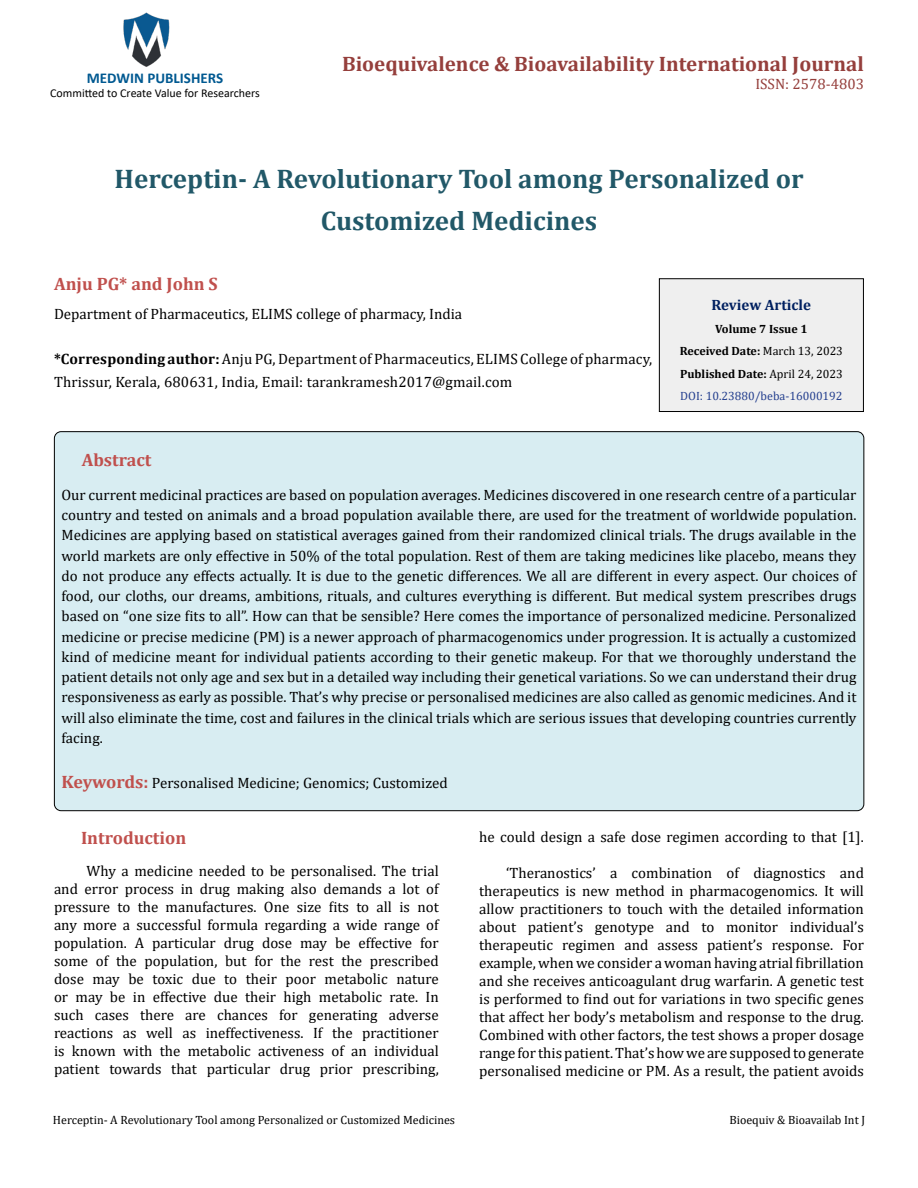
<style>
.page{position:relative;width:918px;height:1188px;background:#fff}
.page>*{position:absolute;margin:0;border:0;box-sizing:border-box;transform-origin:0 0}
.t1{font:700 27px/42px "Cambria";color:#215868;text-align:center}
.t2{font:700 21px "Cambria";color:#953f3c}
.t3{font:700 18px "Cambria";color:#c0504d}
.t4{font:15px/18px "Cambria";color:#000;text-align:justify}
.t5{font:700 15px "Calibri";color:#005991}
.t6{font:15px "Cambria";color:#953f3c}
.t7{font:700 15px "Cambria";color:#002060}
.t8{font:700 12px/22.5px "Cambria";color:#000;text-align:center}
.t9{font:12px "Cambria";color:#000}
.t10{font:12px "Calibri";color:#000}
.s1{font-weight:700}
.s2{font-weight:400}
.s3{font-weight:400;color:#25408f}
.s4{font-weight:700;font-size:18px;color:#c0504d}
</style>
<div class="page">
<img style="left:123px;top:12px;width:47px;height:55px">
<div style="left:659px;top:279px;width:204px;height:133px;background:#efefef"></div>
<div style="left:659px;top:278px;width:205px;height:134px;border:1px solid #000"></div>
<div style="left:54px;top:432px;width:810px;height:379px;background:#d8edf2;border-radius:7px"></div>
<p class="t5" style="left:87px;top:67px;width:138px">MEDWIN PUBLISHERS</p>
<p class="t10" style="left:50px;top:85px;width:211px">Committed to Create Value for Researchers</p>
<h2 class="t2" style="left:342px;top:49px;width:523px">Bioequivalence &amp; Bioavailability International Journal</h2>
<p class="t6" style="left:755px;top:75px;width:110px">ISSN: 2578-4803</p>
<h1 class="t1" style="left:115px;top:157px;width:691px">Herceptin- A Revolutionary Tool among Personalized or<br>Customized Medicines</h1>
<p class="t3" style="left:54px;top:271px;width:165px">Anju PG* and John S</p>
<p class="t4" style="left:54px;top:305px;width:410px">Department of Pharmaceutics, ELIMS college of pharmacy, India</p>
<p class="t4" style="left:54px;top:348px;width:600px;line-height:22.5px"><span class="s1">*Corresponding author:</span> Anju PG, Department of Pharmaceutics, ELIMS College of pharmacy,<br>Thrissur, Kerala, 680631, India, Email: tarankramesh2017@gmail.com</p>
<p class="t7" style="left:712px;top:295px;width:101px">Review Article</p>
<p class="t8" style="left:680px;top:317px;width:165px">Volume 7 Issue 1<br>Received Date: <span class="s2">March 13, 2023<br></span>Published Date: <span class="s2">April 24, 2023<br></span><span class="s3">DOI: 10.23880/beba-16000192</span></p>
<p class="t3" style="left:82px;top:447px;width:71px">Abstract</p>
<p class="t4" style="left:62px;top:485px;width:797px;line-height:20.2px">Our current medicinal practices are based on population averages. Medicines discovered in one research centre of a particular country and tested on animals and a broad population available there, are used for the treatment of worldwide population.<br>Medicines are applying based on statistical averages gained from their randomized clinical trials. The drugs available in the world markets are only effective in 50% of the total population. Rest of them are taking medicines like placebo, means they do not produce any effects actually. It is due to the genetic differences. We all are different in every aspect. Our choices of food, our cloths, our dreams, ambitions, rituals, and cultures everything is different. But medical system prescribes drugs based on “one size fits to all”. How can that be sensible? Here comes the importance of personalized medicine. Personalized medicine or precise medicine (PM) is a newer approach of pharmacogenomics under progression. It is actually a customized kind of medicine meant for individual patients according to their genetic makeup. For that we thoroughly understand the patient details not only age and sex but in a detailed way including their genetical variations. So we can understand their drug responsiveness as early as possible. That’s why precise or personalised medicines are also called as genomic medicines. And it will also eliminate the time, cost and failures in the clinical trials which are serious issues that developing countries currently facing.</p>
<p class="t4" style="left:62px;top:774px;width:388px"><span class="s4">Keywords:</span> Personalised Medicine; Genomics; Customized</p>
<p class="t3" style="left:81px;top:825px;width:107px">Introduction</p>
<p class="t4" style="left:54px;top:862px;width:386px;text-indent:33px">Why a medicine needed to be personalised. The trial and error process in drug making also demands a lot of pressure to the manufactures. One size fits to all is not any more a successful formula regarding a wide range of population. A particular drug dose may be effective for some of the population, but for the rest the prescribed dose may be toxic due to their poor metabolic nature or may be in effective due their high metabolic rate. In such cases there are chances for generating adverse reactions as well as ineffectiveness. If the practitioner is known with the metabolic activeness of an individual patient towards that particular drug prior prescribing,</p>
<p class="t4" style="left:479px;top:828px;width:386px">he could design a safe dose regimen according to that [1].</p>
<p class="t4" style="left:479px;top:864px;width:386px;text-indent:27px">‘Theranostics’ a combination of diagnostics and therapeutics is new method in pharmacogenomics. It will allow practitioners to touch with the detailed information about patient’s genotype and to monitor individual’s therapeutic regimen and assess patient’s response. For example, when we consider a woman having atrial fibrillation and she receives anticoagulant drug warfarin. A genetic test is performed to find out for variations in two specific genes that affect her body’s metabolism and response to the drug.<br>Combined with other factors, the test shows a proper dosage range for this patient. That’s how we are supposed to generate personalised medicine or PM. As a result, the patient avoids</p>
<p class="t9" style="left:53px;top:1113px;width:404px">Herceptin- A Revolutionary Tool among Personalized or Customized Medicines</p>
<p class="t9" style="left:729px;top:1113px;width:137px">Bioequiv &amp; Bioavailab Int J</p>
</div>
